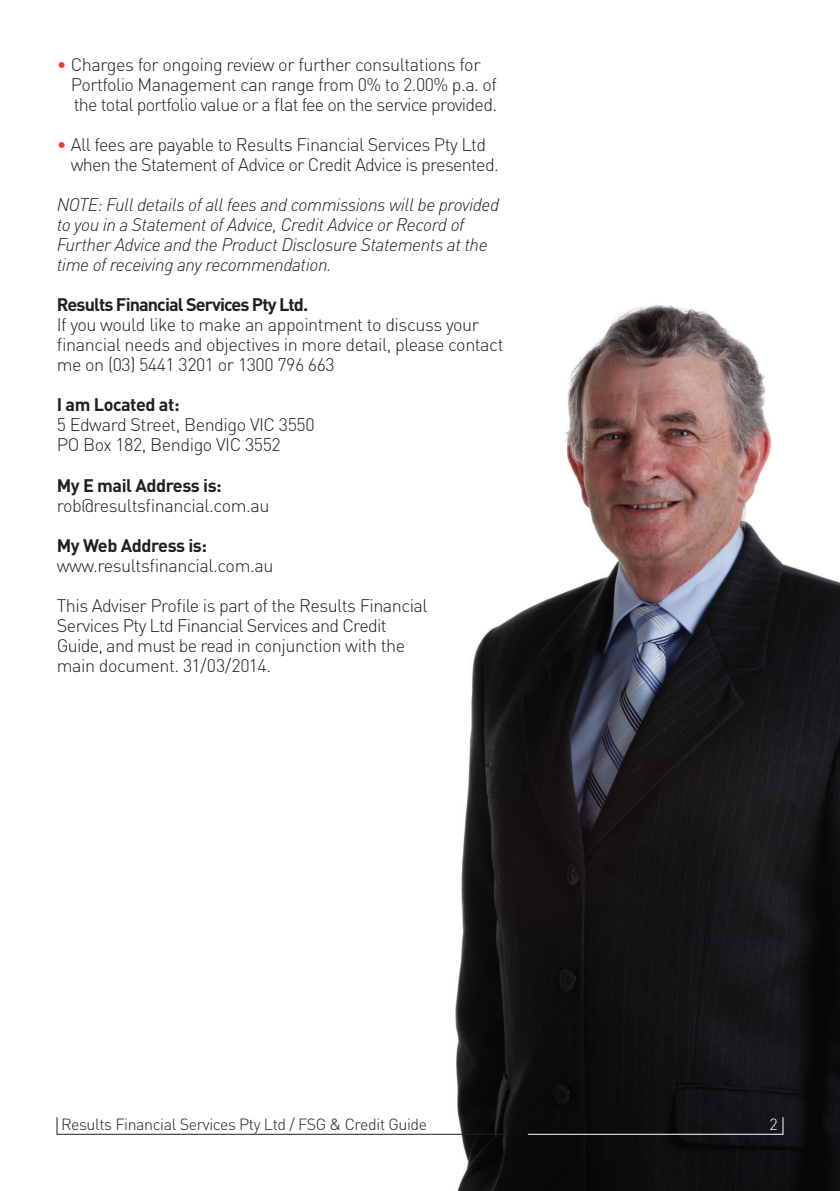
<style>
.page{position:relative;width:840px;height:1191px;background:#fff}
.page>*{position:absolute;margin:0;border:0;box-sizing:border-box;transform-origin:0 0}
.t1{font:300 18px/20px "DIN";letter-spacing:-.03em;color:#231f20}
.t2{font:italic 300 18px/20px "DIN";letter-spacing:-.025em;color:#231f20}
.t3{font:700 18px "DIN";letter-spacing:-.025em;color:#231f20}
.t4{font:700 18px "DIN";letter-spacing:-.05em;color:#231f20}
.t5{font:300 16px "DIN";letter-spacing:-.025em;color:#231f20}
.t6{font:300 16px "DIN";color:#fff}
.s1{color:#ee3b32}
</style>
<div class="page">
<img style="left:56px;top:304px;width:783px;height:887px">
<svg style="left:527px;top:1116px;width:256px;height:18px;background:#111213"></svg>
<svg style="left:56px;top:1116px;width:449px;height:18px"></svg>
<p class="t1" style="left:71px;top:54px;width:427px;text-indent:-14px"><span class="s1">•</span> Charges for ongoing review or further consultations for<br>Portfolio Management can range from 0% to 2.00% p.a. of the total portfolio value or a flat fee on the service provided.</p>
<p class="t1" style="left:71px;top:134px;width:429px;text-indent:-14px"><span class="s1">•</span> All fees are payable to Results Financial Services Pty Ltd when the Statement of Advice or Credit Advice is presented.</p>
<p class="t2" style="left:57px;top:195px;width:444px">NOTE: Full details of all fees and commissions will be provided to you in a Statement of Advice, Credit Advice or Record of Further Advice and the Product Disclosure Statements at the time of receiving any recommendation.</p>
<p class="t4" style="left:57px;top:293px;width:253px">Results Financial Services Pty Ltd.</p>
<p class="t1" style="left:57px;top:314px;width:448px">If you would like to make an appointment to discuss your financial needs and objectives in more detail, please contact me on (03) 5441 3201 or 1300 796 663</p>
<p class="t3" style="left:57px;top:393px;width:124px">I am Located at:</p>
<p class="t1" style="left:57px;top:414px;width:259px">5 Edward Street, Bendigo VIC 3550</p>
<p class="t1" style="left:57px;top:434px;width:225px">PO Box 182, Bendigo VIC 3552</p>
<p class="t3" style="left:57px;top:473px;width:166px">My E mail Address is:</p>
<p class="t1" style="left:57px;top:494px;width:214px">rob@resultsfinancial.com.au</p>
<p class="t3" style="left:57px;top:533px;width:152px">My Web Address is:</p>
<p class="t1" style="left:57px;top:554px;width:218px">www.resultsfinancial.com.au</p>
<p class="t1" style="left:57px;top:594px;width:372px">This Adviser Profile is part of the Results Financial</p>
<p class="t1" style="left:57px;top:614px;width:331px">Services Pty Ltd Financial Services and Credit</p>
<p class="t1" style="left:57px;top:634px;width:350px">Guide, and must be read in conjunction with the</p>
<p class="t1" style="left:57px;top:654px;width:216px">main document. 31/03/2014.</p>
<p class="t5" style="left:61px;top:1113px;width:367px">Results Financial Services Pty Ltd / FSG &amp; Credit Guide</p>
<p class="t6" style="left:769px;top:1113px;width:10px">2</p>
</div>
